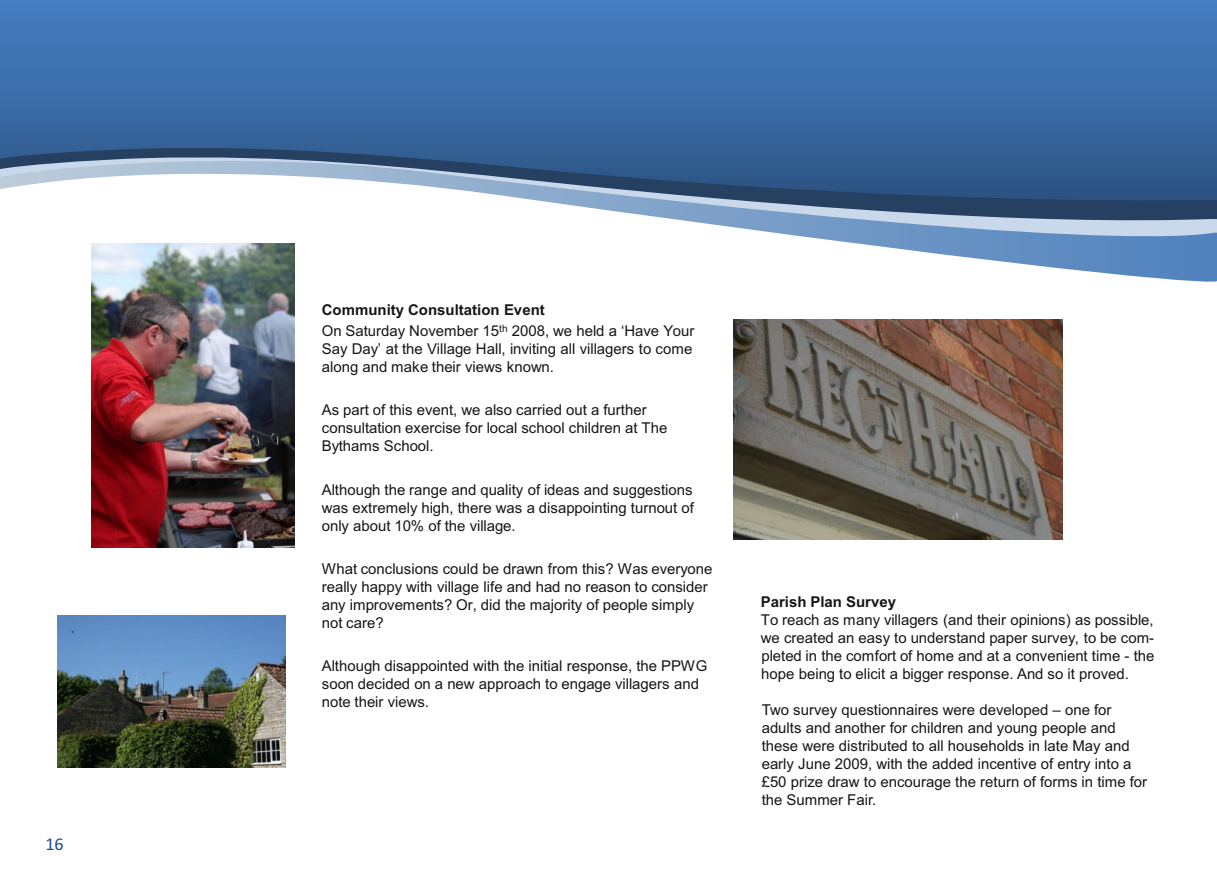
<style>
.page{position:relative;width:1217px;height:893px;background:#fff}
.page>*{position:absolute;margin:0;border:0;box-sizing:border-box;transform-origin:0 0}
.t1{font:18px "Calibri";color:#1f4a7d}
.t2{font:15px/18px "Arial";color:#151616}
.t3{font:700 15px "Arial";color:#151616}
.s1{font-weight:700}
</style>
<div class="page">
<img style="left:91px;top:284px;width:203px;height:264px">
<img style="left:733px;top:320px;width:329px;height:219px">
<img style="left:58px;top:615px;width:227px;height:152px">
<svg style="left:0;top:0;width:1216px;height:145px;background:#3d70ad"></svg>
<svg style="left:0;top:145px;width:1216px;height:9px;background:#315c8e"></svg>
<svg style="left:0;top:154px;width:1216px;height:4px;background:#2f5583"></svg>
<svg style="left:0;top:158px;width:1216px;height:126px"></svg>
<p class="t1" style="left:45px;top:837px;width:20px">16</p>
<p class="t2" style="left:322px;top:300px;width:374px;line-height:21.6px"><span class="s1">Community Consultation Event<br></span>On Saturday November 15<sup>th</sup> 2008, we held a ‘Have Your</p>
<p class="t2" style="left:322px;top:341px;width:372px">Say Day’ at the Village Hall, inviting all villagers to come along and make their views known.</p>
<p class="t2" style="left:322px;top:402px;width:347px">As part of this event, we also carried out a further consultation exercise for local school children at The<br>Bythams School.</p>
<p class="t2" style="left:322px;top:482px;width:373px;text-align:justify">Although the range and quality of ideas and suggestions was extremely high, there was a disappointing turnout of only about 10% of the village.</p>
<p class="t2" style="left:322px;top:561px;width:392px">What conclusions could be drawn from this? Was everyone really happy with village life and had no reason to consider any improvements? Or, did the majority of people simply not care?</p>
<p class="t2" style="left:322px;top:658px;width:387px">Although disappointed with the initial response, the PPWG soon decided on a new approach to engage villagers and note their views.</p>
<p class="t3" style="left:760px;top:596px;width:137px">Parish Plan Survey</p>
<p class="t2" style="left:760px;top:612px;width:395px;text-align:justify">To reach as many villagers (and their opinions) as possible, we created an easy to understand paper survey, to be com&shy;pleted in the comfort of home and at a convenient time - the hope being to elicit a bigger response. And so it proved.</p>
<p class="t2" style="left:761px;top:702px;width:387px">Two survey questionnaires were developed – one for adults and another for children and young people and these were distributed to all households in late May and early June 2009, with the added incentive of entry into a £50 prize draw to encourage the return of forms in time for the Summer Fair.</p>
</div>
